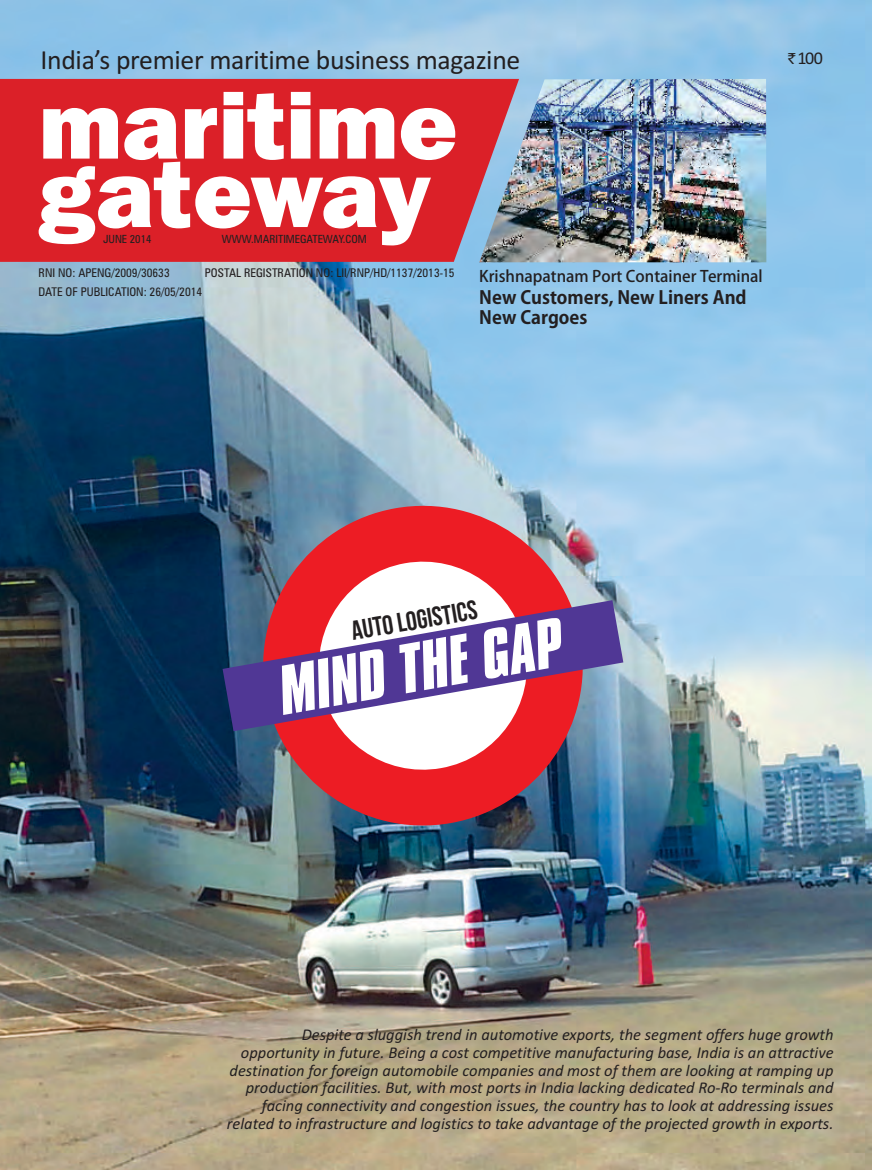
<style>
.page{position:relative;width:872px;height:1170px;background:#fff}
.page>*{position:absolute;margin:0;border:0;box-sizing:border-box;transform-origin:0 0}
.t1{font:italic 700 60px "Compacta BT";color:#fff}
.t2{font:27.75px "Calibri";letter-spacing:-.01em;color:#231f20}
.t3{font:27px "Bebas Neue";color:#231f20}
.t4{font:700 18px/20.4px "Koz Go Pro";color:#231f20}
.t5{font:18px "Calibri";color:#231f20}
.t6{font:italic 16.5px/17.7px "Calibri";color:#231f20;text-align:right}
.t7{font:500 15.75px "Koz Go Pro";color:#231f20}
.t8{font:condensed 12px "Zurich BT";color:#231f20}
.t9{font:condensed 11.25px "Zurich BT";color:#231f20}
.s1{font-family:"Rupee Foradian";font-size:15px}
</style>
<div class="page">
<img style="left:0;top:0;width:872px;height:1169px">
<img style="left:519px;top:79px;width:247px;height:183px">
<svg style="left:0;top:79px;width:519px;height:183px;background:#cb3b46"></svg>
<svg style="left:39px;top:92px;width:416px;height:153px;fill:#db2129"></svg>
<img style="left:250px;top:493px;width:345px;height:345px">
<svg style="left:223px;top:600px;width:400px;height:131px;fill:#503795"></svg>
<h2 class="t2" style="left:40px;top:48px;width:481px">India’s premier maritime business magazine</h2>
<p class="t5" style="left:788px;top:50px;width:36px"><span class="s1">`</span>100</p>
<p class="t9" style="left:103px;top:235px;width:50px">JUNE 2014</p>
<p class="t9" style="left:222px;top:235px;width:147px">WWW.MARITIMEGATEWAY.COM</p>
<p class="t8" style="left:39px;top:267px;width:133px">RNI NO: APENG/2009/30633</p>
<p class="t8" style="left:205px;top:267px;width:251px">POSTAL REGISTRATION NO: LII/RNP/HD/1137/2013-15</p>
<p class="t8" style="left:39px;top:287px;width:165px">DATE OF PUBLICATION: 26/05/2014</p>
<p class="t7" style="left:479px;top:268px;width:285px">Krishnapatnam Port Container Terminal</p>
<p class="t4" style="left:479px;top:287px;width:269px">New Customers, New Liners And<br>New Cargoes</p>
<h3 class="t3" style="left:350px;top:617px;width:129px;rotate:-9deg">Auto LOGISTICS</h3>
<h1 class="t1" style="left:277px;top:669px;width:288px;rotate:-10deg">MIND THE GAP</h1>
<p class="t6" style="left:227px;top:1027px;width:608px">Despite a sluggish trend in automotive exports, the segment offers huge growth opportunity in future. Being a cost competitive manufacturing base, India is an attractive destination for foreign automobile companies and most of them are looking at ramping up production facilities. But, with most ports in India lacking dedicated Ro-Ro terminals and facing connectivity and congestion issues, the country has to look at addressing issues related to infrastructure and logistics to take advantage of the projected growth in exports.</p>
</div>
